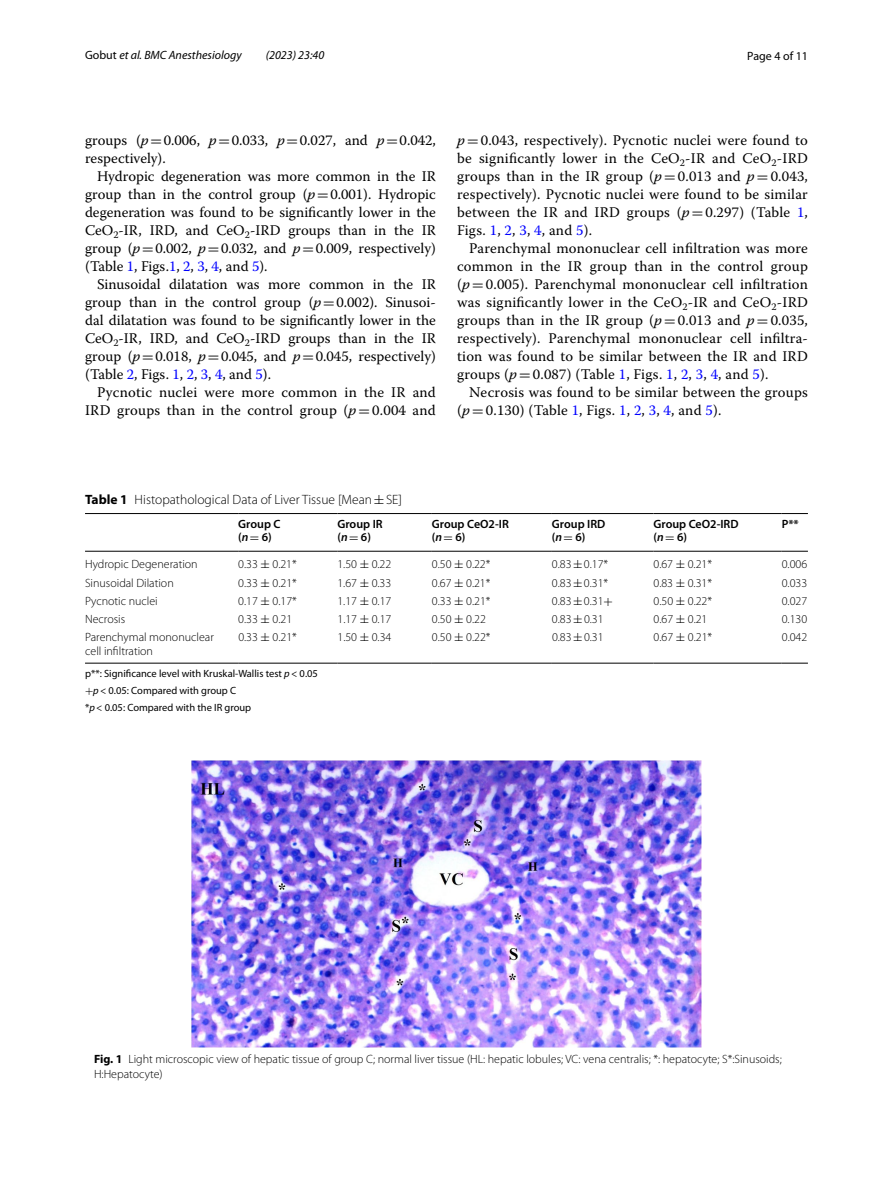
<style>
.page{position:relative;width:893px;height:1187px;background:#fff}
.page>*{position:absolute;margin:0;border:0;box-sizing:border-box;transform-origin:0 0}
.t1{font:14.7px/18px "Warnock Pro";letter-spacing:.015em;color:#000;text-align:justify}
.t2{font:300 13.5px "Myriad Pro";color:#000}
.t3{font:300 12px/13.5px "Myriad Pro";color:#000}
.t4{font:600 12px/13.5px "Myriad Pro";color:#000}
.t5{font:italic 12px "Myriad Pro";color:#000}
.t6{font:12px "Myriad Pro";color:#000}
.t7{font:10.5px/17px "Myriad Pro";color:#000}
.s1{font-style:normal}
.s2{font-style:italic}
.s3{font-family:"MTSY"}
.s4{color:#00f}
.s5{font-weight:700}
.s6{font-family:"MTSY";font-weight:400}
</style>
<div class="page">
<hr style="left:85px;top:513px;width:153px;height:1px;background:#000">
<hr style="left:85px;top:551px;width:153px;height:1px;background:#000">
<hr style="left:238px;top:513px;width:99px;height:1px;background:#000">
<hr style="left:238px;top:551px;width:99px;height:1px;background:#000">
<hr style="left:337px;top:513px;width:95px;height:1px;background:#000">
<hr style="left:337px;top:551px;width:95px;height:1px;background:#000">
<hr style="left:432px;top:513px;width:120px;height:1px;background:#000">
<hr style="left:432px;top:551px;width:120px;height:1px;background:#000">
<hr style="left:552px;top:513px;width:101px;height:1px;background:#000">
<hr style="left:552px;top:551px;width:101px;height:1px;background:#000">
<hr style="left:653px;top:513px;width:129px;height:1px;background:#000">
<hr style="left:653px;top:551px;width:129px;height:1px;background:#000">
<svg style="left:782px;top:513px;width:26px;height:1px"></svg>
<svg style="left:782px;top:551px;width:26px;height:1px"></svg>
<hr style="left:85px;top:663px;width:153px;height:1px;background:#000">
<hr style="left:238px;top:663px;width:99px;height:1px;background:#000">
<hr style="left:337px;top:663px;width:95px;height:1px;background:#000">
<hr style="left:432px;top:663px;width:120px;height:1px;background:#000">
<hr style="left:552px;top:663px;width:101px;height:1px;background:#000">
<hr style="left:653px;top:663px;width:129px;height:1px;background:#000">
<svg style="left:782px;top:663px;width:26px;height:1px"></svg>
<img style="left:191px;top:760px;width:511px;height:287px">
<p class="t5" style="left:85px;top:48px;width:158px"><span class="s1">Gobut</span> et al. BMC Anesthesiology</p>
<p class="t5" style="left:266px;top:48px;width:60px">(2023) 23:40</p>
<p class="t6" style="left:747px;top:48px;width:62px">Page 4 of 11</p>
<p class="t1" style="left:85px;top:131px;width:352px">groups (<span class="s2">p</span><span class="s3">=</span>0.006, <span class="s2">p</span><span class="s3">=</span>0.033, <span class="s2">p</span><span class="s3">=</span>0.027, and <span class="s2">p</span><span class="s3">=</span>0.042, respectively).</p>
<p class="t1" style="left:85px;top:166px;width:352px;text-indent:12px">Hydropic degeneration was more common in the IR group than in the control group (<span class="s2">p</span><span class="s3">=</span>0.001). Hydropic degeneration was found to be significantly lower in the CeO<sub>2</sub>-IR, IRD, and CeO<sub>2</sub>-IRD groups than in the IR group (<span class="s2">p</span><span class="s3">=</span>0.002, <span class="s2">p</span><span class="s3">=</span>0.032, and <span class="s2">p</span><span class="s3">=</span>0.009, respectively) (Table <span class="s4">1</span>, Figs.<span class="s4">1</span>, <span class="s4">2</span>, <span class="s4">3</span>, <span class="s4">4</span>, and <span class="s4">5</span>).</p>
<p class="t1" style="left:85px;top:274px;width:352px;text-indent:12px">Sinusoidal dilatation was more common in the IR group than in the control group (<span class="s2">p</span><span class="s3">=</span>0.002). Sinusoi&shy;dal dilatation was found to be significantly lower in the CeO<sub>2</sub>-IR, IRD, and CeO<sub>2</sub>-IRD groups than in the IR group (<span class="s2">p</span><span class="s3">=</span>0.018, <span class="s2">p</span><span class="s3">=</span>0.045, and <span class="s2">p</span><span class="s3">=</span>0.045, respectively) (Table <span class="s4">2</span>, Figs. <span class="s4">1</span>, <span class="s4">2</span>, <span class="s4">3</span>, <span class="s4">4</span>, and <span class="s4">5</span>).</p>
<p class="t1" style="left:85px;top:382px;width:352px;text-align:right">Pycnotic nuclei were more common in the IR and<br>IRD groups than in the control group (<span class="s2">p</span><span class="s3">=</span>0.004 and</p>
<p class="t1" style="left:457px;top:130px;width:352px"><span class="s2">p</span><span class="s3">=</span>0.043, respectively). Pycnotic nuclei were found to be significantly lower in the CeO<sub>2</sub>-IR and CeO<sub>2</sub>-IRD groups than in the IR group (<span class="s2">p</span><span class="s3">=</span>0.013 and <span class="s2">p</span><span class="s3">=</span>0.043, respectively). Pycnotic nuclei were found to be similar between the IR and IRD groups (<span class="s2">p</span><span class="s3">=</span>0.297) (Table <span class="s4">1</span>, Figs. <span class="s4">1</span>, <span class="s4">2</span>, <span class="s4">3</span>, <span class="s4">4</span>, and <span class="s4">5</span>).</p>
<p class="t1" style="left:457px;top:238px;width:352px;text-indent:12px">Parenchymal mononuclear cell infiltration was more common in the IR group than in the control group (<span class="s2">p</span><span class="s3">=</span>0.005). Parenchymal mononuclear cell infiltration was significantly lower in the CeO<sub>2</sub>-IR and CeO<sub>2</sub>-IRD groups than in the IR group (<span class="s2">p</span><span class="s3">=</span>0.013 and <span class="s2">p</span><span class="s3">=</span>0.035, respectively). Parenchymal mononuclear cell infiltra&shy;tion was found to be similar between the IR and IRD groups (<span class="s2">p</span><span class="s3">=</span>0.087) (Table <span class="s4">1</span>, Figs. <span class="s4">1</span>, <span class="s4">2</span>, <span class="s4">3</span>, <span class="s4">4</span>, and <span class="s4">5</span>).</p>
<p class="t1" style="left:457px;top:382px;width:352px;text-indent:12px">Necrosis was found to be similar between the groups (<span class="s2">p</span><span class="s3">=</span>0.130) (Table <span class="s4">1</span>, Figs. <span class="s4">1</span>, <span class="s4">2</span>, <span class="s4">3</span>, <span class="s4">4</span>, and <span class="s4">5</span>).</p>
<p class="t2" style="left:85px;top:491px;width:319px"><span class="s5">Table 1</span> Histopathological Data of Liver Tissue [Mean<span class="s6">±</span>SE]</p>
<p class="t4" style="left:238px;top:517px;width:44px">Group C (<span class="s2">n</span><span class="s6">=</span> 6)</p>
<p class="t4" style="left:337px;top:517px;width:47px">Group IR (<span class="s2">n</span><span class="s6">=</span> 6)</p>
<p class="t4" style="left:432px;top:517px;width:79px">Group CeO2-IR (<span class="s2">n</span><span class="s6">=</span> 6)</p>
<p class="t4" style="left:552px;top:517px;width:55px">Group IRD (<span class="s2">n</span><span class="s6">=</span> 6)</p>
<p class="t4" style="left:653px;top:517px;width:87px">Group CeO2-IRD (<span class="s2">n</span><span class="s6">=</span> 6)</p>
<p class="t4" style="left:782px;top:517px;width:19px">P**</p>
<p class="t3" style="left:85px;top:557px;width:114px">Hydropic Degeneration</p>
<p class="t3" style="left:238px;top:557px;width:60px">0.33 <span class="s6">±</span> 0.21*</p>
<p class="t3" style="left:337px;top:557px;width:55px">1.50 <span class="s6">±</span> 0.22</p>
<p class="t3" style="left:432px;top:557px;width:60px">0.50 <span class="s6">±</span> 0.22*</p>
<p class="t3" style="left:552px;top:557px;width:58px">0.83<span class="s6">±</span>0.17*</p>
<p class="t3" style="left:653px;top:557px;width:60px">0.67 <span class="s6">±</span> 0.21*</p>
<p class="t3" style="left:782px;top:557px;width:27px">0.006</p>
<p class="t3" style="left:85px;top:576px;width:90px">Sinusoidal Dilation</p>
<p class="t3" style="left:238px;top:576px;width:60px">0.33 <span class="s6">±</span> 0.21*</p>
<p class="t3" style="left:337px;top:576px;width:55px">1.67 <span class="s6">±</span> 0.33</p>
<p class="t3" style="left:432px;top:576px;width:60px">0.67 <span class="s6">±</span> 0.21*</p>
<p class="t3" style="left:552px;top:576px;width:58px">0.83<span class="s6">±</span>0.31*</p>
<p class="t3" style="left:653px;top:576px;width:60px">0.83 <span class="s6">±</span> 0.31*</p>
<p class="t3" style="left:782px;top:576px;width:27px">0.033</p>
<p class="t3" style="left:85px;top:594px;width:74px">Pycnotic nuclei</p>
<p class="t3" style="left:238px;top:594px;width:60px">0.17 <span class="s6">±</span> 0.17*</p>
<p class="t3" style="left:337px;top:594px;width:55px">1.17 <span class="s6">±</span> 0.17</p>
<p class="t3" style="left:432px;top:594px;width:60px">0.33 <span class="s6">±</span> 0.21*</p>
<p class="t3" style="left:552px;top:594px;width:63px">0.83<span class="s6">±</span>0.31<span class="s6">+</span></p>
<p class="t3" style="left:653px;top:594px;width:60px">0.50 <span class="s6">±</span> 0.22*</p>
<p class="t3" style="left:782px;top:594px;width:27px">0.027</p>
<p class="t3" style="left:85px;top:612px;width:42px">Necrosis</p>
<p class="t3" style="left:238px;top:612px;width:55px">0.33 <span class="s6">±</span> 0.21</p>
<p class="t3" style="left:337px;top:612px;width:55px">1.17 <span class="s6">±</span> 0.17</p>
<p class="t3" style="left:432px;top:612px;width:55px">0.50 <span class="s6">±</span> 0.22</p>
<p class="t3" style="left:552px;top:612px;width:53px">0.83<span class="s6">±</span>0.31</p>
<p class="t3" style="left:654px;top:612px;width:55px">0.67 <span class="s6">±</span> 0.21</p>
<p class="t3" style="left:782px;top:612px;width:27px">0.130</p>
<p class="t3" style="left:85px;top:630px;width:130px">Parenchymal mononuclear cell infiltration</p>
<p class="t3" style="left:238px;top:630px;width:60px">0.33 <span class="s6">±</span> 0.21*</p>
<p class="t3" style="left:337px;top:630px;width:55px">1.50 <span class="s6">±</span> 0.34</p>
<p class="t3" style="left:432px;top:630px;width:60px">0.50 <span class="s6">±</span> 0.22*</p>
<p class="t3" style="left:552px;top:630px;width:53px">0.83<span class="s6">±</span>0.31</p>
<p class="t3" style="left:654px;top:630px;width:60px">0.67 <span class="s6">±</span> 0.21*</p>
<p class="t3" style="left:782px;top:630px;width:27px">0.042</p>
<p class="t7" style="left:85px;top:664px;width:234px">p**: Significance level with Kruskal-Wallis test <span class="s2">p&lt;</span> 0.05 <span class="s3">+</span><span class="s2">p&lt;</span> 0.05: Compared with group C<br>*<span class="s2">p&lt;</span> 0.05: Compared with the IR group</p>
<p class="t3" style="left:94px;top:1051px;width:689px;line-height:15px"><span class="s5">Fig. 1</span> Light microscopic view of hepatic tissue of group C; normal liver tissue (HL: hepatic lobules; VC: vena centralis; *: hepatocyte; S*:Sinusoids;<br>H:Hepatocyte)</p>
</div>
